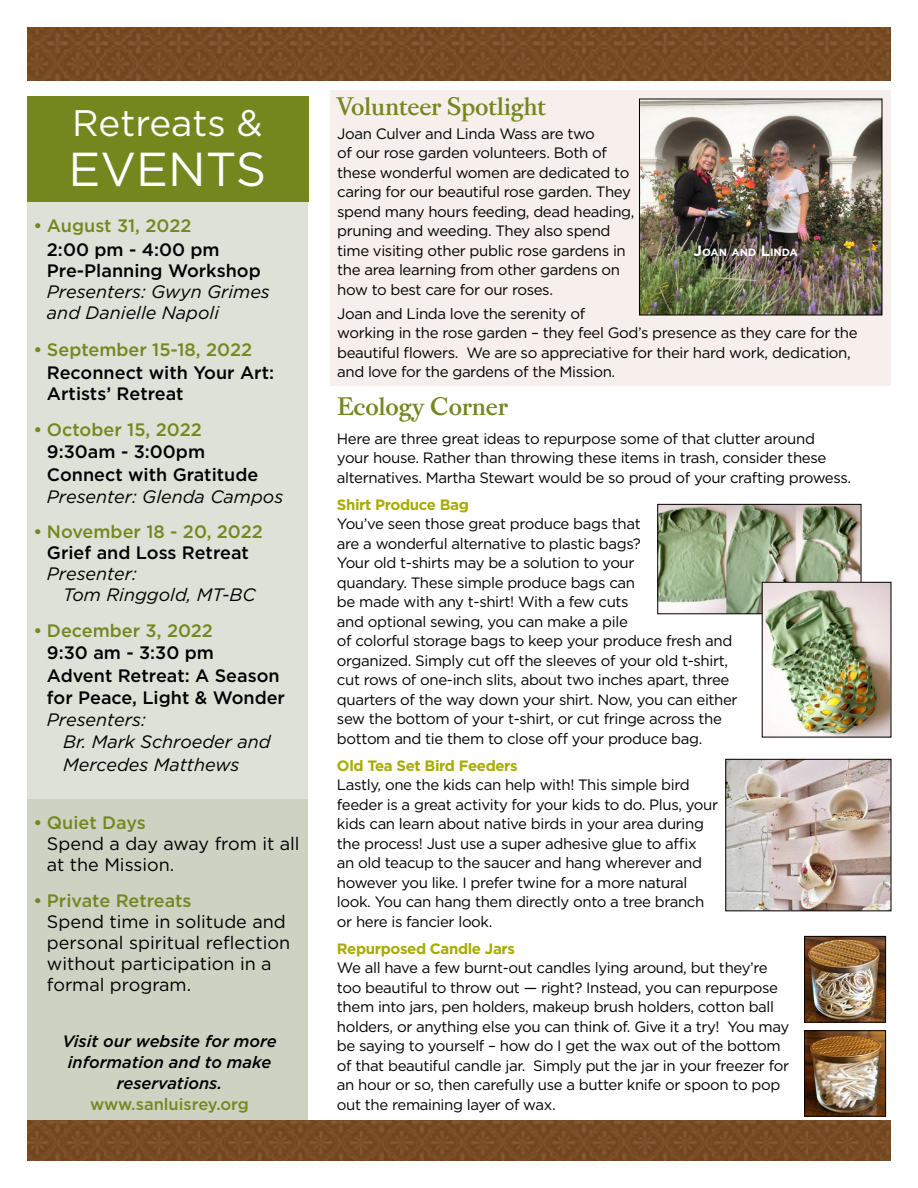
<style>
.page{position:relative;width:918px;height:1188px;background:#fff}
.page>*{position:absolute;margin:0;border:0;box-sizing:border-box;transform-origin:0 0}
.t1{font:47.7px "Gotham";color:#fff}
.t2{font:36.9px "Gotham";color:#fff}
.t3{font:600 27px "Pradell";letter-spacing:-.01em;color:#74871f}
.t4{font:500 18px/22.5px "Gotham";color:#000}
.t5{font:italic 18px/21px "Gotham";color:#000}
.t6{font:18px/21px "Gotham";color:#000}
.t7{font:500 18px "Gotham";color:#74871f}
.t8{font:italic 500 16.5px/21px "Gotham";color:#000;text-align:center}
.t9{font:500 16.5px "Gotham";color:#74871f}
.t10{font:15px/19.5px "Gotham";letter-spacing:-.025em;color:#000}
.t11{font:700 15px "Gotham";letter-spacing:-.025em;color:#a7ac00}
.t12{font:700 10.5px "Gotham";color:#fff}
.s1{font-size:15px}
</style>
<div class="page">
<div style="left:27px;top:202px;width:281px;height:928px;background:#dde1d7"></div>
<div style="left:27px;top:799px;width:281px;height:326px;background:#cdd2c3"></div>
<div style="left:331px;top:90px;width:560px;height:296px;background:#f6efec"></div>
<img style="left:641px;top:101px;width:239px;height:212px">
<div style="left:639px;top:99px;width:243px;height:216px;border:1px solid #000"></div>
<img style="left:27px;top:27px;width:864px;height:54px">
<img style="left:27px;top:1120px;width:864px;height:41px">
<div style="left:27px;top:96px;width:282px;height:106px;background:#74871f"></div>
<img style="left:659px;top:506px;width:200px;height:106px">
<div style="left:657px;top:504px;width:204px;height:110px;border:1px solid #000"></div>
<img style="left:727px;top:761px;width:162px;height:148px">
<div style="left:725px;top:759px;width:166px;height:152px;border:1px solid #000"></div>
<img style="left:764px;top:584px;width:125px;height:151px">
<img style="left:806px;top:938px;width:78px;height:83px">
<div style="left:804px;top:936px;width:82px;height:87px;border:1px solid #000"></div>
<img style="left:806px;top:1032px;width:78px;height:83px">
<div style="left:804px;top:1030px;width:82px;height:87px;border:1px solid #000"></div>
<h2 class="t2" style="left:72px;top:100px;width:192px">Retreats &amp;</h2>
<h1 class="t1" style="left:69px;top:138px;width:199px">EVENTS</h1>
<p class="t7" style="left:33px;top:214px;width:160px">• August 31, 2022</p>
<p class="t4" style="left:47px;top:239px;width:215px;line-height:21px">2:00 pm - 4:00 pm<br>Pre-Planning Workshop</p>
<p class="t5" style="left:47px;top:281px;width:224px">Presenters: Gwyn Grimes and Danielle Napoli</p>
<p class="t7" style="left:33px;top:338px;width:220px">• September 15-18, 2022</p>
<p class="t4" style="left:47px;top:362px;width:229px;line-height:21px">Reconnect with Your Art:<br>Artists’ Retreat</p>
<p class="t7" style="left:33px;top:418px;width:170px">• October 15, 2022</p>
<p class="t4" style="left:47px;top:441px;width:213px">9:30am - 3:00pm<br>Connect with Gratitude</p>
<p class="t5" style="left:47px;top:486px;width:238px">Presenter: Glenda Campos</p>
<p class="t7" style="left:33px;top:520px;width:231px">• November 18 - 20, 2022</p>
<p class="t4" style="left:47px;top:541px;width:203px">Grief and Loss Retreat</p>
<p class="t5" style="left:63px;top:563px;width:194px;text-indent:-16px">Presenter:<br>Tom Ringgold, MT-BC</p>
<p class="t7" style="left:33px;top:619px;width:181px">• December 3, 2022</p>
<p class="t4" style="left:47px;top:642px;width:240px">9:30 am - 3:30 pm<br>Advent Retreat: A Season for Peace, Light &amp; Wonder</p>
<p class="t5" style="left:63px;top:708px;width:209px;line-height:22.5px;text-indent:-16px">Presenters:<br>Br. Mark Schroeder and<br>Mercedes Matthews</p>
<p class="t7" style="left:33px;top:811px;width:114px">• Quiet Days</p>
<p class="t6" style="left:47px;top:833px;width:254px">Spend a day away from it all at the Mission.</p>
<p class="t7" style="left:33px;top:889px;width:160px">• Private Retreats</p>
<p class="t6" style="left:47px;top:911px;width:245px">Spend time in solitude and personal spiritual reflection without participation in a formal program.</p>
<p class="t8" style="left:62px;top:1030px;width:216px">Visit our website for more information and to make reservations.</p>
<p class="t9" style="left:90px;top:1093px;width:160px">www.sanluisrey.org</p>
<h3 class="t3" style="left:336px;top:90px;width:212px">Volunteer Spotlight</h3>
<p class="t10" style="left:337px;top:123px;width:299px">Joan Culver and Linda Wass are two<br>of our rose garden volunteers. Both of these wonderful women are dedicated to caring for our beautiful rose garden. They spend many hours feeding, dead heading, pruning and weeding. They also spend time visiting other public rose gardens in the area learning from other gardens on how to best care for our roses.</p>
<p class="t10" style="left:337px;top:303px;width:522px">Joan and Linda love the serenity of<br>working in the rose garden – they feel God’s presence as they care for the beautiful flowers. We are so appreciative for their hard work, dedication, and love for the gardens of the Mission.</p>
<p class="t12" style="left:694px;top:246px;width:106px"><span class="s1">J</span>OAN AND <span class="s1">L</span>INDA</p>
<h3 class="t3" style="left:337px;top:390px;width:172px">Ecology Corner</h3>
<p class="t10" style="left:337px;top:429px;width:516px">Here are three great ideas to repurpose some of that clutter around<br>your house. Rather than throwing these items in trash, consider these alternatives. Martha Stewart would be so proud of your crafting prowess.</p>
<p class="t11" style="left:337px;top:495px;width:133px">Shirt Produce Bag</p>
<p class="t10" style="left:337px;top:514px;width:402px">You’ve seen those great produce bags that<br>are a wonderful alternative to plastic bags?<br>Your old t-shirts may be a solution to your<br>quandary. These simple produce bags can<br>be made with any t-shirt! With a few cuts<br>and optional sewing, you can make a pile<br>of colorful storage bags to keep your produce fresh and organized. Simply cut off the sleeves of your old t-shirt, cut rows of one-inch slits, about two inches apart, three quarters of the way down your shirt. Now, you can either sew the bottom of your t-shirt, or cut fringe across the bottom and tie them to close off your produce bag.</p>
<p class="t11" style="left:337px;top:756px;width:182px">Old Tea Set Bird Feeders</p>
<p class="t10" style="left:337px;top:775px;width:383px">Lastly, one the kids can help with! This simple bird feeder is a great activity for your kids to do. Plus, your kids can learn about native birds in your area during the process! Just use a super adhesive glue to affix<br>an old teacup to the saucer and hang wherever and however you like. I prefer twine for a more natural look. You can hang them directly onto a tree branch or here is fancier look.</p>
<p class="t11" style="left:337px;top:939px;width:179px">Repurposed Candle Jars</p>
<p class="t10" style="left:337px;top:958px;width:454px">We all have a few burnt-out candles lying around, but they’re too beautiful to throw out — right? Instead, you can repurpose them into jars, pen holders, makeup brush holders, cotton ball holders, or anything else you can think of. Give it a try! You may be saying to yourself – how do I get the wax out of the bottom of that beautiful candle jar. Simply put the jar in your freezer for an hour or so, then carefully use a butter knife or spoon to pop out the remaining layer of wax.</p>
</div>
